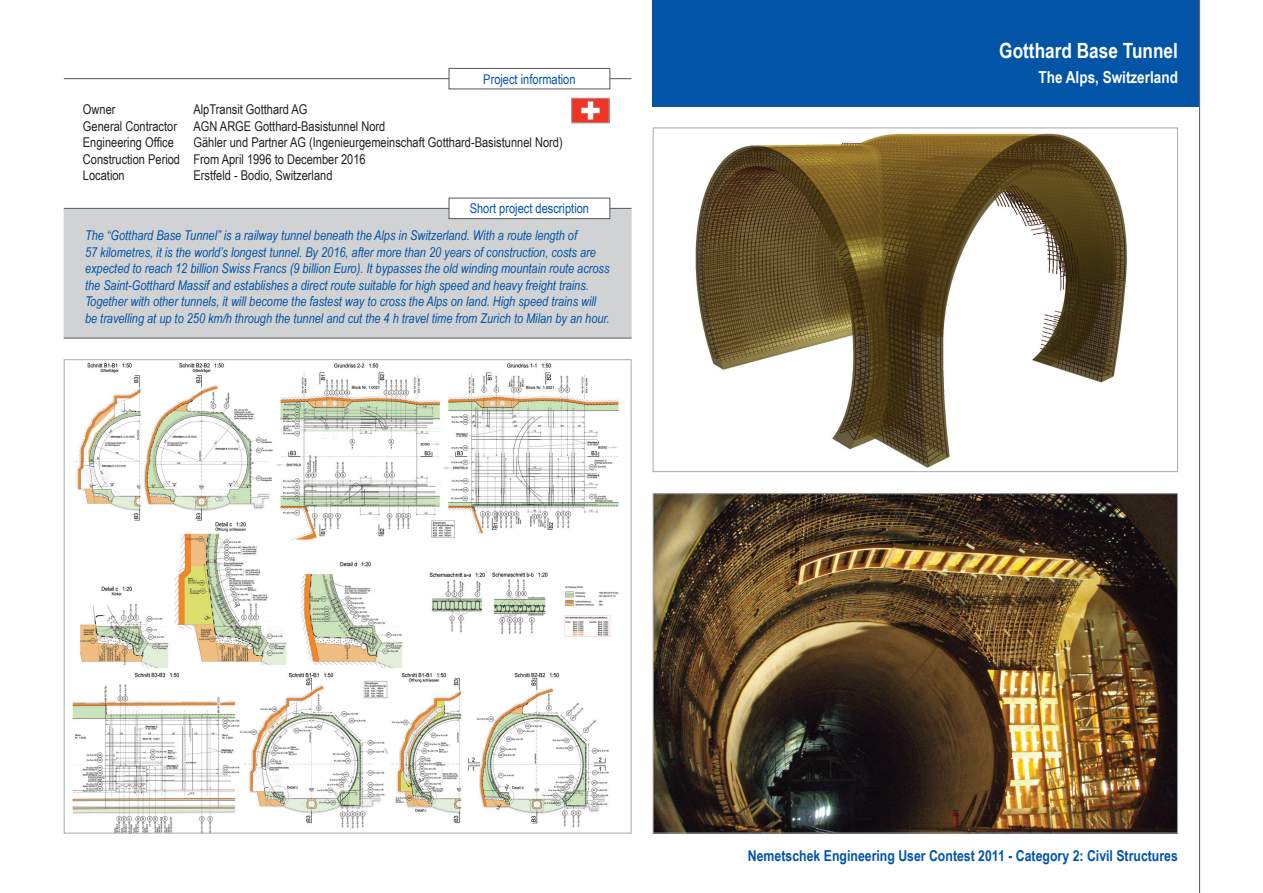
<style>
.page{position:relative;width:1263px;height:893px;background:#fff}
.page>*{position:absolute;margin:0;border:0;box-sizing:border-box;transform-origin:0 0}
.Title_Large{font:700 21px "Arial Narrow";color:#fff}
.Title_Location{font:700 16.5px "Arial Narrow";color:#fff}
.t1{font:700 15px "Arial Narrow";color:#0154a6}
.Short_Description{font:italic 13.5px/16.5px "Arial Narrow";color:#0154a6}
.Project_Information{font:13.5px "Arial Narrow";color:#231f20}
.t2{font:13.5px "Arial Narrow";color:#0154a6}
</style>
<div class="page">
<div style="left:63px;top:208px;width:569px;height:130px;background:#d1d2d4"></div>
<div style="left:653px;top:0;width:546px;height:106px;background:#0154a6"></div>
<hr style="left:1199px;top:0;width:1px;height:893px;background:#57585a">
<hr style="left:64px;top:78px;width:567px;height:1px;background:#57585a">
<hr style="left:64px;top:208px;width:567px;height:1px;background:#57585a">
<hr style="left:64px;top:338px;width:567px;height:1px;background:#57585a">
<div style="left:449px;top:68px;width:161px;height:21px;background:#fff"></div>
<div style="left:449px;top:68px;width:161px;height:21px;border:1px solid #57585a"></div>
<div style="left:449px;top:198px;width:161px;height:21px;background:#fff"></div>
<div style="left:449px;top:198px;width:161px;height:21px;border:1px solid #57585a"></div>
<img style="left:655px;top:495px;width:521px;height:336px">
<img style="left:695px;top:133px;width:432px;height:335px">
<img style="left:72px;top:363px;width:547px;height:468px">
<img style="left:573px;top:100px;width:34px;height:21px">
<div style="left:571px;top:98px;width:38px;height:25px;border:1px solid #a8a9ad"></div>
<p class="t2" style="left:483px;top:69px;width:94px">Project information</p>
<p class="Project_Information" style="left:83px;top:100px;width:34px">Owner</p>
<p class="Project_Information" style="left:193px;top:100px;width:116px">AlpTransit Gotthard AG</p>
<p class="Project_Information" style="left:83px;top:116px;width:304px">General Contractor AGN ARGE Gotthard-Basistunnel Nord</p>
<p class="Project_Information" style="left:83px;top:133px;width:93px">Engineering Office</p>
<p class="Project_Information" style="left:193px;top:133px;width:371px">Gähler und Partner AG (Ingenieurgemeinschaft Gotthard-Basistunnel Nord)</p>
<p class="Project_Information" style="left:83px;top:149px;width:284px">Construction Period From April 1996 to December 2016</p>
<p class="Project_Information" style="left:83px;top:166px;width:43px">Location</p>
<p class="Project_Information" style="left:193px;top:166px;width:141px">Erstfeld - Bodio, Switzerland</p>
<p class="t2" style="left:470px;top:199px;width:121px">Short project description</p>
<p class="Short_Description" style="left:85px;top:227px;width:526px">The “Gotthard Base Tunnel” is a railway tunnel beneath the Alps in Switzerland. With a route length of<br>57 kilometres, it is the world’s longest tunnel. By 2016, after more than 20 years of construction, costs are expected to reach 12 billion Swiss Francs (9 billion Euro). It bypasses the old winding mountain route across the Saint-Gotthard Massif and establishes a direct route suitable for high speed and heavy freight trains.<br>Together with other tunnels, it will become the fastest way to cross the Alps on land. High speed trains will be travelling at up to 250 km/h through the tunnel and cut the 4 h travel time from Zurich to Milan by an hour.</p>
<p class="Title_Large" style="left:999px;top:35px;width:180px">Gotthard Base Tunnel</p>
<p class="Title_Location" style="left:1038px;top:65px;width:141px">The Alps, Switzerland</p>
<p class="t1" style="left:748px;top:845px;width:431px">Nemetschek Engineering User Contest 2011 - Category 2: Civil Structures</p>
</div>
